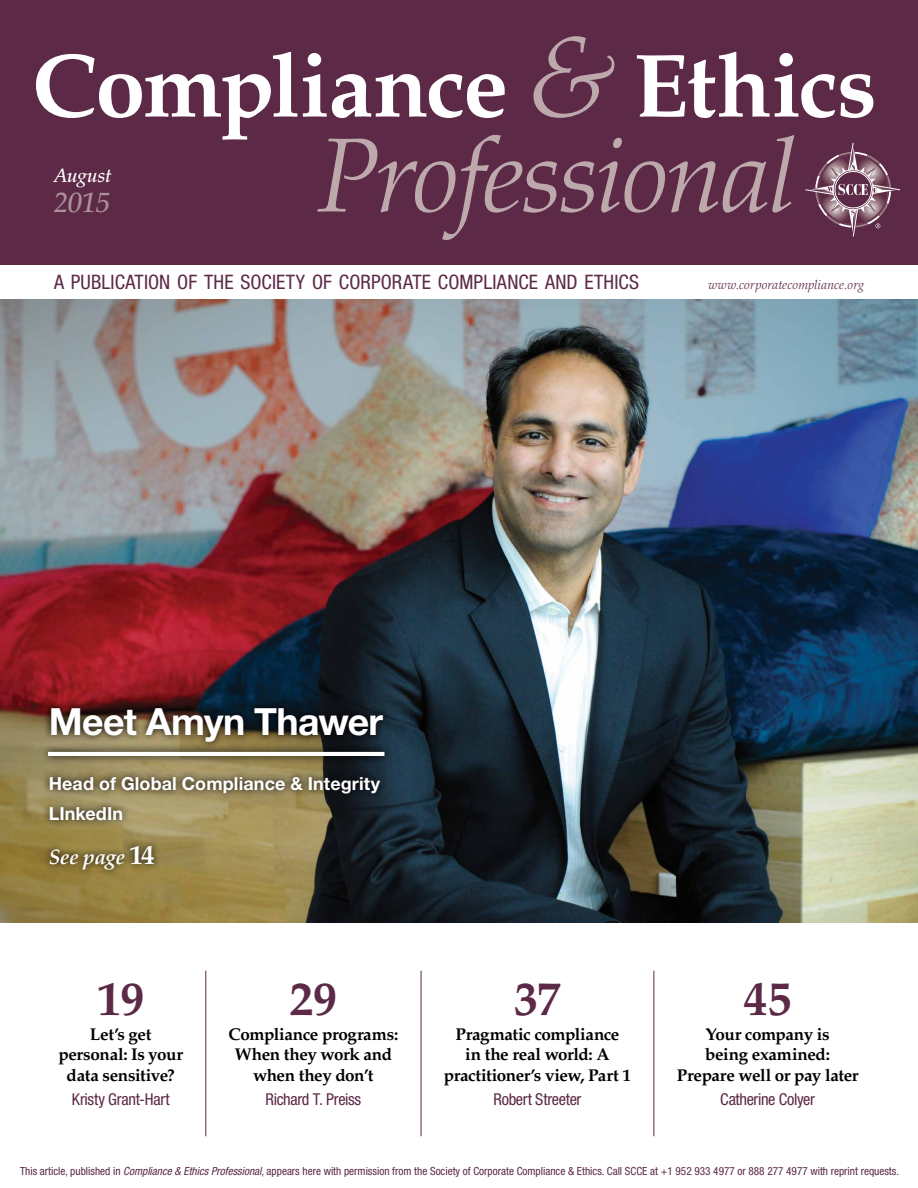
<style>
.page{position:relative;width:918px;height:1188px;background:#fff}
.page>*{position:absolute;margin:0;border:0;box-sizing:border-box;transform-origin:0 0}
.t1{font:italic 300 105.15px "Palatino LT Std";letter-spacing:-.025em;color:#bda8ac}
.t2{font:700 90px "Palatino LT Std";letter-spacing:-.02em;color:#fff}
.t3{font:700 48px "Palatino LT Std";letter-spacing:-.01em;color:#5c2946}
.t4{font:700 37.5px "Helvetica Neue LT Std";letter-spacing:-.015em;color:#fff}
.t5{font:italic 500 28.35px "Palatino LT Std";color:#ac9198}
.t6{font:italic 700 21px "Palatino LT Std";letter-spacing:-.02em;color:#fff}
.t7{font:condensed 19.95px "Helvetica Neue LT Std";letter-spacing:.005em;color:#5c2946}
.t8{font:italic 500 19.5px "Palatino LT Std";color:#fff}
.t9{font:700 18px/29.7px "Helvetica Neue LT Std";letter-spacing:.005em;color:#fff}
.t10{font:700 17.1px/20.4px "Palatino LT Std";letter-spacing:-.02em;color:#000;text-align:center}
.t11{font:condensed 16.35px "Helvetica Neue LT Std";letter-spacing:-.02em;color:#5c2946}
.t12{font:italic 300 12.75px "Palatino LT Std";letter-spacing:.015em;color:#5c2946}
.t13{font:condensed 11.25px "Helvetica Neue LT Std";color:#5c2946}
.s1{font-weight:300;font-style:italic;font-size:115.95px;color:#bda8ac}
.s2{font-style:normal;font-size:27px}
.s3{font-style:italic}
</style>
<div class="page">
<div style="left:0;top:0;width:918px;height:264px;background:#5c2946"></div>
<svg style="left:805px;top:142px;width:95px;height:95px"></svg>
<img style="left:0;top:299px;width:918px;height:624px">
<svg style="left:42px;top:700px;width:349px;height:178px;background:#6a5f40"></svg>
<svg style="left:40px;top:744px;width:352px;height:20px;background:#6e6546"></svg>
<hr style="left:48px;top:752px;width:336px;height:4px;background:#fff">
<hr style="left:205px;top:971px;width:1px;height:165px;background:#5c2946">
<hr style="left:653px;top:971px;width:1px;height:165px;background:#5c2946">
<hr style="left:421px;top:971px;width:1px;height:165px;background:#5c2946">
<h2 class="t2" style="left:32px;top:33px;width:846px">Compliance <span class="s1">&amp;</span> Ethics</h2>
<h1 class="t1" style="left:319px;top:115px;width:478px">Professional</h1>
<p class="t7" style="left:54px;top:271px;width:587px">A PUBLICATION OF THE SOCIETY OF CORPORATE COMPLIANCE AND ETHICS</p>
<p class="t12" style="left:709px;top:278px;width:157px">www.corporatecompliance.org</p>
<p class="t8" style="left:54px;top:164px;width:59px">August</p>
<h3 class="t5" style="left:54px;top:186px;width:58px">2015</h3>
<h3 class="t4" style="left:49px;top:698px;width:336px">Meet Amyn Thawer</h3>
<p class="t9" style="left:49px;top:768px;width:333px">Head of Global Compliance &amp; Integrity<br>LInkedIn</p>
<p class="t6" style="left:49px;top:845px;width:107px">See page <span class="s2">14</span></p>
<h3 class="t3" style="left:97px;top:971px;width:49px">19</h3>
<p class="t10" style="left:58px;top:1024px;width:126px">Let’s get personal: Is your data sensitive?</p>
<p class="t11" style="left:72px;top:1090px;width:99px">Kristy Grant-Hart</p>
<h3 class="t3" style="left:290px;top:971px;width:49px">29</h3>
<p class="t10" style="left:229px;top:1024px;width:171px">Compliance programs:<br>When they work and when they don’t</p>
<p class="t11" style="left:266px;top:1090px;width:97px">Richard T. Preiss</p>
<h3 class="t3" style="left:514px;top:971px;width:48px">37</h3>
<p class="t10" style="left:444px;top:1024px;width:188px">Pragmatic compliance<br>in the real world: A practitioner’s view, Part 1</p>
<p class="t11" style="left:494px;top:1090px;width:89px">Robert Streeter</p>
<h3 class="t3" style="left:744px;top:971px;width:49px">45</h3>
<p class="t10" style="left:677px;top:1024px;width:183px">Your company is<br>being examined:<br>Prepare well or pay later</p>
<p class="t11" style="left:720px;top:1090px;width:96px">Catherine Colyer</p>
<p class="t13" style="left:20px;top:1164px;width:881px">This article, published in <span class="s3">Compliance &amp; Ethics Professional</span>, appears here with permission from the Society of Corporate Compliance &amp; Ethics. Call SCCE at +1 952 933 4977 or 888 277 4977 with reprint requests.</p>
</div>
